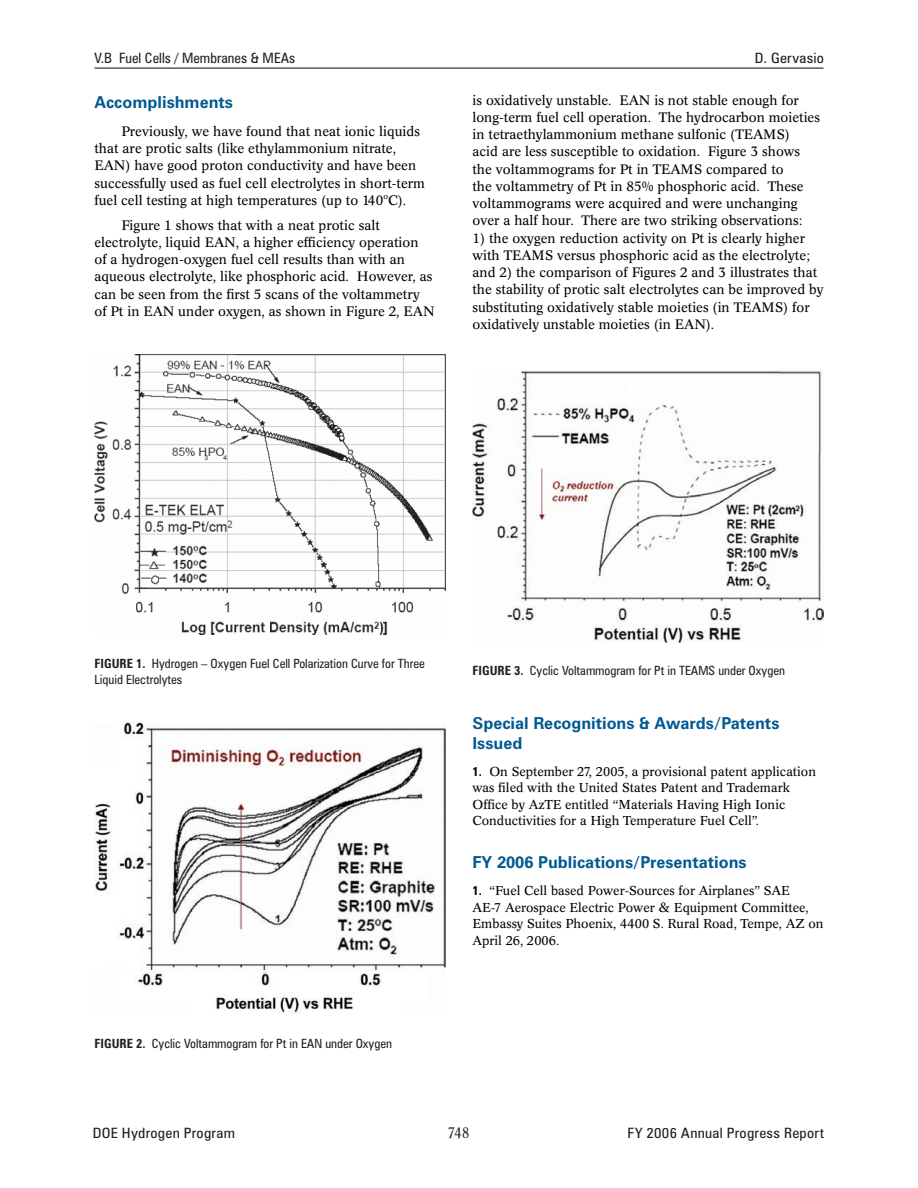
<style>
.page{position:relative;width:918px;height:1188px;background:#fff}
.page>*{position:absolute;margin:0;border:0;box-sizing:border-box;transform-origin:0 0}
._1_RptObjHead{font:700 16.5px/19.8px "Zurich BT";color:#005990}
.t1{font:condensed 15px "Concorde BE";color:#231f20}
.t2{font:condensed 14.25px "Zurich BT";letter-spacing:.02em;color:#231f20;scale:1.08 1}
.t3{font:condensed 14.25px "Zurich BT";letter-spacing:.02em;color:#231f20}
.t4{font:700 14.1px "Arial";color:#231f20}
._1_Body_text{font:13.5px/17.2px "Concorde BE";color:#000}
._1_Reference{font:12.75px/16.5px "Concorde BE";color:#000}
._1_FigureTitle{font:condensed 12.75px/15.8px "Zurich BT";color:#231f20}
.s1{font-weight:700}
.s2{font-family:"Zurich BT";font-weight:700;font-stretch:condensed}
</style>
<div class="page">
<hr style="left:94px;top:68px;width:730px;height:1px;background:#231f20">
<img style="left:95px;top:722px;width:350px;height:292px">
<img style="left:473px;top:370px;width:350px;height:273px">
<img style="left:94px;top:354px;width:351px;height:281px">
<p class="t3" style="left:94px;top:49px;width:202px">V.B Fuel Cells / Membranes &amp; MEAs</p>
<p class="t2" style="left:755px;top:49px;width:66px">D. Gervasio</p>
<p class="_1_RptObjHead" style="left:94px;top:92px;width:140px">Accomplishments</p>
<p class="_1_Body_text" style="left:94px;top:123px;width:332px;text-indent:27px">Previously, we have found that neat ionic liquids that are protic salts (like ethylammonium nitrate, EAN) have good proton conductivity and have been successfully used as fuel cell electrolytes in short-term fuel cell testing at high temperatures (up to 140<sup>o</sup>C).</p>
<p class="_1_Body_text" style="left:94px;top:216px;width:342px;text-indent:27px">Figure 1 shows that with a neat protic salt electrolyte, liquid EAN, a higher efficiency operation<br>of a hydrogen-oxygen fuel cell results than with an aqueous electrolyte, like phosphoric acid. However, as can be seen from the first 5 scans of the voltammetry of Pt in EAN under oxygen, as shown in Figure 2, EAN</p>
<p class="_1_Body_text" style="left:472px;top:92px;width:349px">is oxidatively unstable. EAN is not stable enough for long-term fuel cell operation. The hydrocarbon moieties in tetraethylammonium methane sulfonic (TEAMS)<br>acid are less susceptible to oxidation. Figure 3 shows the voltammograms for Pt in TEAMS compared to<br>the voltammetry of Pt in 85% phosphoric acid. These voltammograms were acquired and were unchanging over a half hour. There are two striking observations:</p>
<p class="_1_Body_text" style="left:472px;top:230px;width:353px">1) the oxygen reduction activity on Pt is clearly higher with TEAMS versus phosphoric acid as the electrolyte; and 2) the comparison of Figures 2 and 3 illustrates that the stability of protic salt electrolytes can be improved by substituting oxidatively stable moieties (in TEAMS) for oxidatively unstable moieties (in EAN).</p>
<p class="t4" style="left:383px;top:618px;width:6px">]</p>
<p class="_1_FigureTitle" style="left:94px;top:655px;width:332px"><span class="s1">FIGURE 1.</span> Hydrogen – Oxygen Fuel Cell Polarization Curve for Three<br>Liquid Electrolytes</p>
<p class="_1_FigureTitle" style="left:94px;top:1036px;width:299px"><span class="s1">FIGURE 2.</span> Cyclic Voltammogram for Pt in EAN under Oxygen</p>
<p class="_1_FigureTitle" style="left:472px;top:662px;width:314px"><span class="s1">FIGURE 3.</span> Cyclic Voltammogram for Pt in TEAMS under Oxygen</p>
<p class="_1_RptObjHead" style="left:472px;top:713px;width:308px">Special Recognitions &amp; Awards/Patents<br>Issued</p>
<p class="_1_Reference" style="left:472px;top:763px;width:345px"><span class="s2">1.</span> On September 27, 2005, a provisional patent application was filed with the United States Patent and Trademark Office by AzTE entitled “Materials Having High Ionic Conductivities for a High Temperature Fuel Cell”.</p>
<p class="_1_RptObjHead" style="left:472px;top:852px;width:276px">FY 2006 Publications/Presentations</p>
<p class="_1_Reference" style="left:472px;top:883px;width:353px"><span class="s2">1.</span> “Fuel Cell based Power-Sources for Airplanes” SAE<br>AE-7 Aerospace Electric Power &amp; Equipment Committee, Embassy Suites Phoenix, 4400 S. Rural Road, Tempe, AZ on April 26, 2006.</p>
<p class="t2" style="left:93px;top:1124px;width:133px">DOE Hydrogen Program</p>
<p class="t1" style="left:448px;top:1124px;width:23px">748</p>
<p class="t2" style="left:627px;top:1124px;width:184px">FY 2006 Annual Progress Report</p>
</div>
